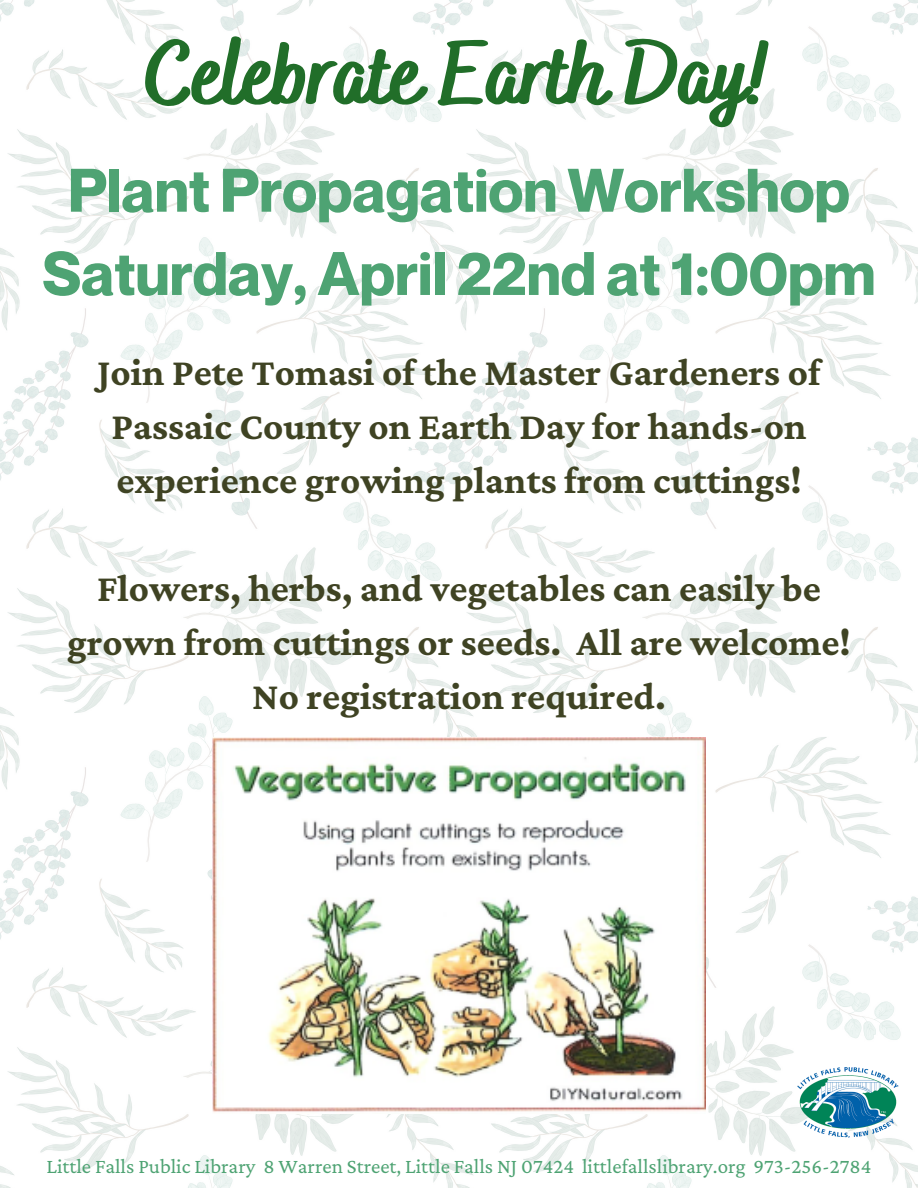
<style>
.page{position:relative;width:918px;height:1188px;background:#fff}
.page>*{position:absolute;margin:0;border:0;box-sizing:border-box;transform-origin:0 0}
.t1{font:800 88.5px "Bakerie Smooth";color:#216e29}
.t2{font:700 60px/83.2px "Neue Montreal";color:#4ea373;text-align:center}
.t3{font:700 39px/54px "Crimson Pro";color:#3f4323;text-align:center}
.t4{font:21px "Crimson Pro";color:#4ea373}
</style>
<div class="page">
<img style="left:0;top:0;width:918px;height:1188px">
<img style="left:797px;top:1068px;width:102px;height:70px">
<img style="left:212px;top:738px;width:494px;height:376px">
<h1 class="t1" style="left:146px;top:22px;width:627px">Celebrate Earth Day!</h1>
<h2 class="t2" style="left:42px;top:148px;width:835px">Plant Propagation Workshop<br>Saturday, April 22nd at 1:00pm</h2>
<p class="t3" style="left:97px;top:345px;width:725px">Join Pete Tomasi of the Master Gardeners of<br>Passaic County on Earth Day for hands-on experience growing plants from cuttings!</p>
<p class="t3" style="left:67px;top:561px;width:785px">Flowers, herbs, and vegetables can easily be grown from cuttings or seeds. All are welcome!<br>No registration required.</p>
<p class="t4" style="left:47px;top:1154px;width:826px">Little Falls Public Library 8 Warren Street, Little Falls NJ 07424 littlefallslibrary.org 973-256-2784</p>
</div>
